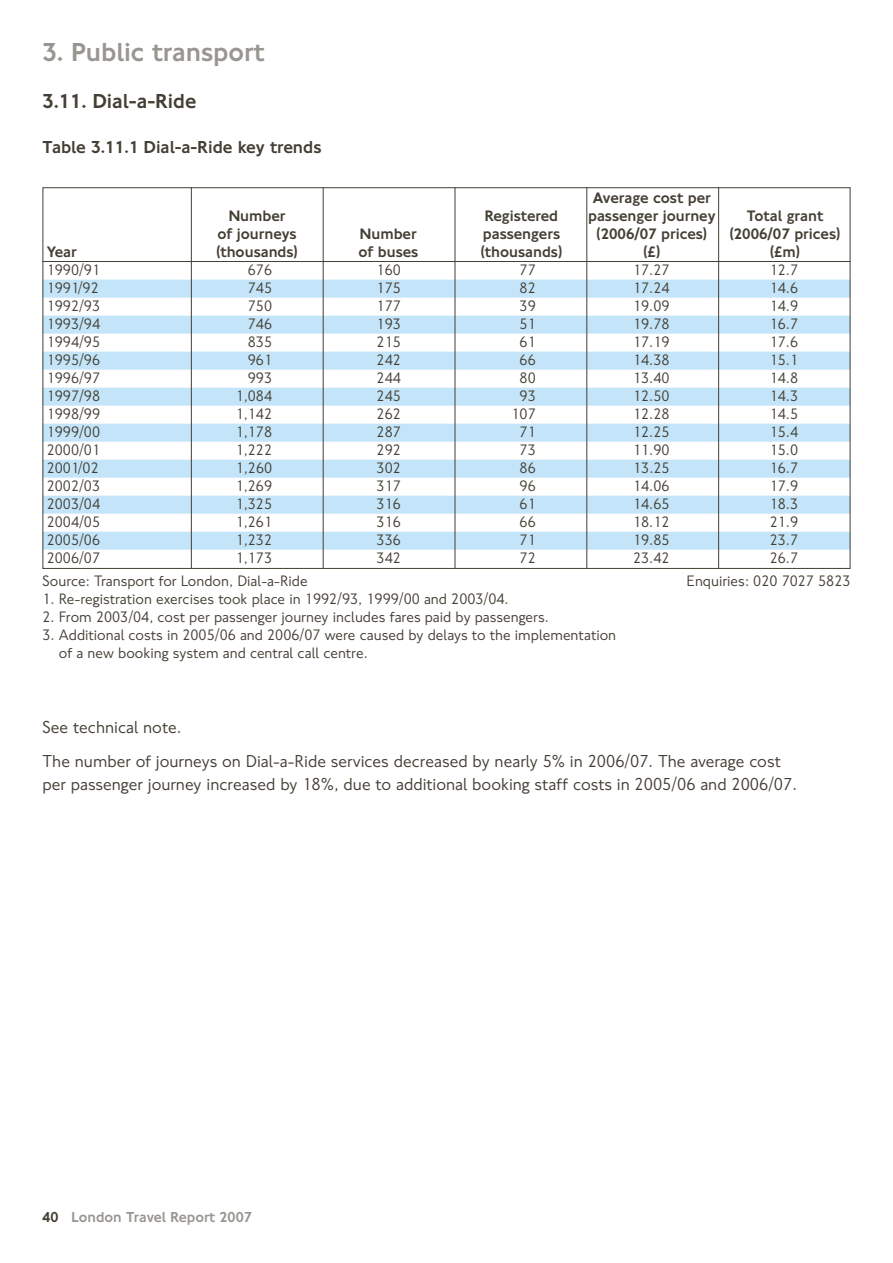
<style>
.page{position:relative;width:893px;height:1263px;background:#fff}
.page>*{position:absolute;margin:0;border:0;box-sizing:border-box;transform-origin:0 0}
.t1{font:500 27px "NJ Font";color:#999691}
.t2{font:500 21px "NJ Font";color:#443f34}
.t3{font:18px/34.5px "NJ Font";color:#443f34}
.t4{font:500 18px "NJ Font";color:#443f34}
.t5{font:15.75px/18px "NJ Font";color:#443f34}
.t6{font:500 15.75px "NJ Font";color:#443f34}
.t7{font:500 15px "NJ Font";color:#999691}
.s1{color:#443f34}
</style>
<div class="page">
<hr style="left:43px;top:261px;width:807px;height:1px;background:#443f34">
<div style="left:43px;top:280px;width:807px;height:18px;background:#c4e5f9"></div>
<div style="left:43px;top:316px;width:807px;height:18px;background:#c4e5f9"></div>
<div style="left:43px;top:352px;width:807px;height:18px;background:#c4e5f9"></div>
<div style="left:43px;top:388px;width:807px;height:18px;background:#c4e5f9"></div>
<div style="left:43px;top:424px;width:807px;height:18px;background:#c4e5f9"></div>
<div style="left:43px;top:460px;width:807px;height:18px;background:#c4e5f9"></div>
<div style="left:43px;top:496px;width:807px;height:18px;background:#c4e5f9"></div>
<div style="left:43px;top:532px;width:807px;height:18px;background:#c4e5f9"></div>
<hr style="left:718px;top:187px;width:1px;height:381px;background:#443f34">
<hr style="left:586px;top:187px;width:1px;height:381px;background:#443f34">
<hr style="left:455px;top:187px;width:1px;height:381px;background:#443f34">
<hr style="left:323px;top:187px;width:1px;height:381px;background:#443f34">
<hr style="left:191px;top:187px;width:1px;height:381px;background:#443f34">
<h1 class="t1" style="left:43px;top:43px;width:223px">3. Public transport</h1>
<h2 class="t2" style="left:43px;top:94px;width:155px">3.11. Dial-a-Ride</h2>
<p class="t4" style="left:43px;top:141px;width:280px">Table 3.11.1 Dial-a-Ride key trends</p>
<p class="t6" style="left:593px;top:192px;width:119px">Average cost per</p>
<p class="t6" style="left:229px;top:210px;width:58px">Number</p>
<p class="t6" style="left:485px;top:210px;width:75px">Registered</p>
<p class="t6" style="left:588px;top:210px;width:129px">passenger journey</p>
<p class="t6" style="left:747px;top:210px;width:78px">Total grant</p>
<p class="t6" style="left:217px;top:228px;width:81px">of journeys</p>
<p class="t6" style="left:360px;top:228px;width:58px">Number</p>
<p class="t6" style="left:483px;top:228px;width:79px">passengers</p>
<p class="t6" style="left:597px;top:228px;width:112px">(2006/07 prices)</p>
<p class="t6" style="left:730px;top:228px;width:112px">(2006/07 prices)</p>
<p class="t6" style="left:47px;top:246px;width:31px">Year</p>
<p class="t6" style="left:216px;top:246px;width:83px">(thousands)</p>
<p class="t6" style="left:358px;top:246px;width:61px">of buses</p>
<p class="t6" style="left:481px;top:246px;width:83px">(thousands)</p>
<p class="t6" style="left:643px;top:246px;width:18px">(£)</p>
<p class="t6" style="left:770px;top:246px;width:31px">(£m)</p>
<p class="t5" style="left:47px;top:263px;width:55px">1990/91</p>
<p class="t5" style="left:248px;top:263px;width:26px">676</p>
<p class="t5" style="left:377px;top:263px;width:26px">160</p>
<p class="t5" style="left:520px;top:263px;width:18px">77</p>
<p class="t5" style="left:633px;top:263px;width:38px">17.27</p>
<p class="t5" style="left:770px;top:263px;width:30px">12.7</p>
<p class="t5" style="left:47px;top:281px;width:53px">1991/92</p>
<p class="t5" style="left:248px;top:281px;width:26px">745</p>
<p class="t5" style="left:377px;top:281px;width:26px">175</p>
<p class="t5" style="left:520px;top:281px;width:18px">82</p>
<p class="t5" style="left:633px;top:281px;width:38px">17.24</p>
<p class="t5" style="left:770px;top:281px;width:30px">14.6</p>
<p class="t5" style="left:47px;top:299px;width:55px">1992/93</p>
<p class="t5" style="left:248px;top:299px;width:26px">750</p>
<p class="t5" style="left:377px;top:299px;width:26px">177</p>
<p class="t5" style="left:520px;top:299px;width:18px">39</p>
<p class="t5" style="left:633px;top:299px;width:38px">19.09</p>
<p class="t5" style="left:770px;top:299px;width:30px">14.9</p>
<p class="t5" style="left:47px;top:317px;width:55px">1993/94</p>
<p class="t5" style="left:248px;top:317px;width:26px">746</p>
<p class="t5" style="left:377px;top:317px;width:26px">193</p>
<p class="t5" style="left:520px;top:317px;width:18px">51</p>
<p class="t5" style="left:633px;top:317px;width:38px">19.78</p>
<p class="t5" style="left:770px;top:317px;width:30px">16.7</p>
<p class="t5" style="left:47px;top:335px;width:55px">1994/95</p>
<p class="t5" style="left:248px;top:335px;width:26px">835</p>
<p class="t5" style="left:377px;top:335px;width:26px">215</p>
<p class="t5" style="left:520px;top:335px;width:18px">61</p>
<p class="t5" style="left:633px;top:335px;width:38px">17.19</p>
<p class="t5" style="left:770px;top:335px;width:30px">17.6</p>
<p class="t5" style="left:47px;top:353px;width:55px">1995/96</p>
<p class="t5" style="left:248px;top:353px;width:26px">961</p>
<p class="t5" style="left:377px;top:353px;width:26px">242</p>
<p class="t5" style="left:520px;top:353px;width:18px">66</p>
<p class="t5" style="left:633px;top:353px;width:38px">14.38</p>
<p class="t5" style="left:770px;top:353px;width:30px">15.1</p>
<p class="t5" style="left:47px;top:371px;width:55px">1996/97</p>
<p class="t5" style="left:248px;top:371px;width:26px">993</p>
<p class="t5" style="left:377px;top:371px;width:26px">244</p>
<p class="t5" style="left:520px;top:371px;width:18px">80</p>
<p class="t5" style="left:633px;top:371px;width:38px">13.40</p>
<p class="t5" style="left:770px;top:371px;width:30px">14.8</p>
<p class="t5" style="left:47px;top:389px;width:55px">1997/98</p>
<p class="t5" style="left:236px;top:389px;width:38px">1,084</p>
<p class="t5" style="left:377px;top:389px;width:26px">245</p>
<p class="t5" style="left:520px;top:389px;width:18px">93</p>
<p class="t5" style="left:633px;top:389px;width:38px">12.50</p>
<p class="t5" style="left:770px;top:389px;width:30px">14.3</p>
<p class="t5" style="left:47px;top:407px;width:55px">1998/99</p>
<p class="t5" style="left:236px;top:407px;width:38px">1,142</p>
<p class="t5" style="left:377px;top:407px;width:26px">262</p>
<p class="t5" style="left:511px;top:407px;width:26px">107</p>
<p class="t5" style="left:633px;top:407px;width:38px">12.28</p>
<p class="t5" style="left:770px;top:407px;width:30px">14.5</p>
<p class="t5" style="left:47px;top:425px;width:55px">1999/00</p>
<p class="t5" style="left:236px;top:425px;width:38px">1,178</p>
<p class="t5" style="left:377px;top:425px;width:26px">287</p>
<p class="t5" style="left:520px;top:425px;width:18px">71</p>
<p class="t5" style="left:633px;top:425px;width:38px">12.25</p>
<p class="t5" style="left:770px;top:425px;width:30px">15.4</p>
<p class="t5" style="left:47px;top:443px;width:55px">2000/01</p>
<p class="t5" style="left:236px;top:443px;width:38px">1,222</p>
<p class="t5" style="left:377px;top:443px;width:26px">292</p>
<p class="t5" style="left:520px;top:443px;width:18px">73</p>
<p class="t5" style="left:633px;top:443px;width:38px">11.90</p>
<p class="t5" style="left:770px;top:443px;width:30px">15.0</p>
<p class="t5" style="left:47px;top:461px;width:53px">2001/02</p>
<p class="t5" style="left:236px;top:461px;width:38px">1,260</p>
<p class="t5" style="left:377px;top:461px;width:26px">302</p>
<p class="t5" style="left:520px;top:461px;width:18px">86</p>
<p class="t5" style="left:633px;top:461px;width:38px">13.25</p>
<p class="t5" style="left:770px;top:461px;width:30px">16.7</p>
<p class="t5" style="left:47px;top:479px;width:55px">2002/03</p>
<p class="t5" style="left:236px;top:479px;width:38px">1,269</p>
<p class="t5" style="left:377px;top:479px;width:26px">317</p>
<p class="t5" style="left:520px;top:479px;width:18px">96</p>
<p class="t5" style="left:633px;top:479px;width:38px">14.06</p>
<p class="t5" style="left:770px;top:479px;width:30px">17.9</p>
<p class="t5" style="left:47px;top:497px;width:55px">2003/04</p>
<p class="t5" style="left:236px;top:497px;width:38px">1,325</p>
<p class="t5" style="left:377px;top:497px;width:26px">316</p>
<p class="t5" style="left:520px;top:497px;width:18px">61</p>
<p class="t5" style="left:633px;top:497px;width:38px">14.65</p>
<p class="t5" style="left:770px;top:497px;width:30px">18.3</p>
<p class="t5" style="left:47px;top:515px;width:55px">2004/05</p>
<p class="t5" style="left:236px;top:515px;width:38px">1,261</p>
<p class="t5" style="left:377px;top:515px;width:26px">316</p>
<p class="t5" style="left:520px;top:515px;width:18px">66</p>
<p class="t5" style="left:633px;top:515px;width:38px">18.12</p>
<p class="t5" style="left:770px;top:515px;width:30px">21.9</p>
<p class="t5" style="left:47px;top:533px;width:55px">2005/06</p>
<p class="t5" style="left:236px;top:533px;width:38px">1,232</p>
<p class="t5" style="left:377px;top:533px;width:26px">336</p>
<p class="t5" style="left:520px;top:533px;width:18px">71</p>
<p class="t5" style="left:633px;top:533px;width:38px">19.85</p>
<p class="t5" style="left:770px;top:533px;width:30px">23.7</p>
<p class="t5" style="left:47px;top:551px;width:55px">2006/07</p>
<p class="t5" style="left:236px;top:551px;width:38px">1,173</p>
<p class="t5" style="left:377px;top:551px;width:26px">342</p>
<p class="t5" style="left:520px;top:551px;width:18px">72</p>
<p class="t5" style="left:633px;top:551px;width:38px">23.42</p>
<p class="t5" style="left:770px;top:551px;width:30px">26.7</p>
<p class="t5" style="left:43px;top:573px;width:267px">Source: Transport for London, Dial-a-Ride</p>
<p class="t5" style="left:686px;top:573px;width:165px">Enquiries: 020 7027 5823</p>
<p class="t5" style="left:43px;top:591px;width:468px">1. Re-registration exercises took place in 1992/93, 1999/00 and 2003/04.</p>
<p class="t5" style="left:43px;top:609px;width:508px">2. From 2003/04, cost per passenger journey includes fares paid by passengers.</p>
<p class="t5" style="left:59px;top:627px;width:559px;text-indent:-16px">3. Additional costs in 2005/06 and 2006/07 were caused by delays to the implementation of a new booking system and central call centre.</p>
<p class="t3" style="left:43px;top:711px;width:740px">See technical note.<br>The number of journeys on Dial-a-Ride services decreased by nearly 5% in 2006/07. The average cost</p>
<p class="t3" style="left:43px;top:768px;width:756px">per passenger journey increased by 18%, due to additional booking staff costs in 2005/06 and 2006/07.</p>
<p class="t7" style="left:43px;top:1212px;width:211px"><span class="s1">40</span> London Travel Report 2007</p>
</div>
